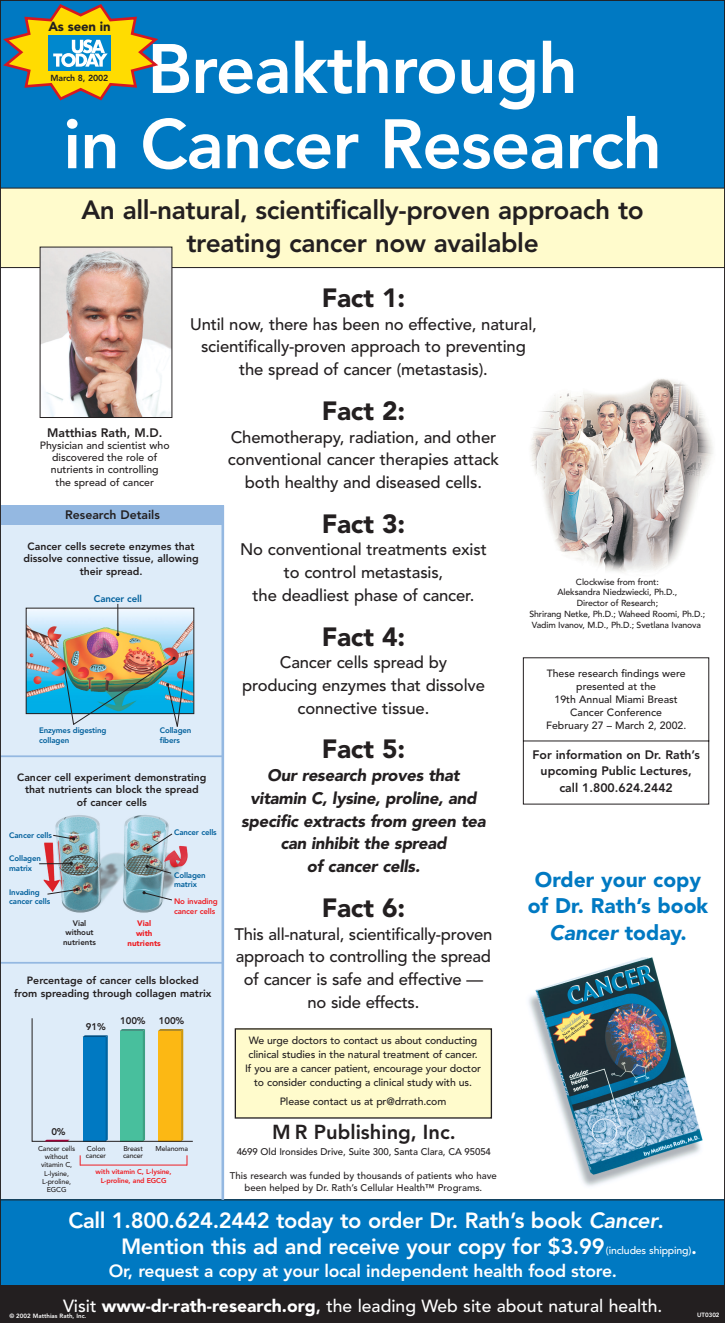
<style>
.page{position:relative;width:725px;height:1323px;background:#fff}
.page>*{position:absolute;margin:0;border:0;box-sizing:border-box;transform-origin:0 0}
.t1{font:800 69.12px/75.2px "Avenir";letter-spacing:-.015em;color:#fff;text-align:center}
.t2{font:800 26.25px/32.4px "Avenir";letter-spacing:-.015em;color:#231f20;text-align:center}
.t3{font:900 26.25px "Avenir";letter-spacing:-.01em;color:#231f20}
.t4{font:800 21.88px/26.2px "Avenir";letter-spacing:-.015em;color:#fff;text-align:center}
.t5{font:900 21px/26.2px "Avenir";color:#0079c2;text-align:center}
.t6{font:800 20.12px "Avenir";color:#231f20}
.t7{font:800 17.5px/34.8px "Avenir";letter-spacing:-.015em;color:#fff;text-align:center}
.t8{font:500 16.62px/22.8px "Avenir";letter-spacing:-.01em;color:#231f20;text-align:center}
.t9{font:900 16.62px/22.8px "Avenir";color:#231f20;text-align:center}
.t10{font:900 13.12px "Avenir";letter-spacing:-.015em;color:#231f20}
.t11{font:800 12.25px/16.6px "Avenir";color:#231f20;text-align:center}
.t12{font:500 10.5px/13px "Avenir";letter-spacing:-.01em;color:#231f20;text-align:center}
.t13{font:800 10.5px/12.6px "Avenir";color:#231f20;text-align:center}
.t14{font:500 10.5px "Avenir";letter-spacing:-.015em;color:#fff}
.t15{font:500 9.62px/12.2px "Avenir";color:#231f20;text-align:center}
.t16{font:800 9.62px "Avenir";letter-spacing:-.015em;color:#231f20}
.t17{font:800 9.62px "Avenir";letter-spacing:-.015em;color:#005f9b}
.t18{font:500 8.75px/10.9px "Avenir";letter-spacing:-.015em;color:#231f20;text-align:center}
.t19{font:800 8.75px "Avenir";letter-spacing:-.015em;color:#231f20}
.t20{font:800 7.88px/9.5px "Avenir";letter-spacing:-.015em;color:#005f9b}
.t21{font:800 7.88px/9.5px "Avenir";letter-spacing:-.015em;color:#ee1d23}
.t22{font:800 7.88px/9.5px "Avenir";color:#231f20;text-align:center}
.t23{font:900 7.88px/9.8px "Avenir";color:#ee1d23;text-align:center}
.t24{font:500 7px/8.3px "Avenir";letter-spacing:-.015em;color:#231f20}
.t25{font:800 7px/8.4px "Avenir";letter-spacing:-.015em;color:#ee1d23;text-align:center}
.t26{font:800 6.12px "Avenir";color:#fff}
.s1{font-weight:500}
.s2{font-weight:900}
.s3{font-weight:800;font-size:20.12px}
</style>
<div class="page">
<img style="left:2px;top:525px;width:219px;height:675px">
<div style="left:0;top:1200px;width:724px;height:123px;background:#0079c2"></div>
<div style="left:0;top:1286px;width:724px;height:37px;background:#231f20"></div>
<hr style="left:1px;top:1200px;width:723px;height:1px;background:#231f20">
<div style="left:0;top:185px;width:724px;height:83px;background:#fffbcc"></div>
<div style="left:0;top:0;width:724px;height:188px;background:#0079c2"></div>
<hr style="left:0;top:188px;width:724px;height:1px;background:#231f20">
<hr style="left:0;top:267px;width:724px;height:1px;background:#231f20">
<img style="left:529px;top:957px;width:174px;height:229px">
<img style="left:531px;top:378px;width:182px;height:195px">
<svg style="left:32px;top:1018px;width:161px;height:124px;background:#accbc0"></svg>
<hr style="left:0;top:962px;width:223px;height:2px;background:#94b8e1">
<hr style="left:39px;top:863px;width:32px;height:1px;background:#231f20">
<svg style="left:52px;top:834px;width:23px;height:6px"></svg>
<svg style="left:146px;top:833px;width:27px;height:18px"></svg>
<svg style="left:145px;top:865px;width:27px;height:9px"></svg>
<svg style="left:142px;top:891px;width:31px;height:10px"></svg>
<svg style="left:46px;top:888px;width:33px;height:7px"></svg>
<hr style="left:0;top:755px;width:223px;height:2px;background:#94b8e1">
<div style="left:235px;top:1029px;width:256px;height:89px;background:#fffbcc"></div>
<div style="left:235px;top:1028px;width:257px;height:91px;border:1px solid #231f20"></div>
<img style="left:28px;top:610px;width:164px;height:102px">
<hr style="left:117px;top:604px;width:1px;height:31px;background:#231f20">
<img style="left:63px;top:653px;width:125px;height:75px">
<hr style="left:80px;top:1165px;width:107px;height:1px;background:#ee1d23">
<div style="left:1px;top:505px;width:222px;height:20px;background:#94b8e1"></div>
<hr style="left:221px;top:506px;width:3px;height:694px;background:#94b8e1">
<svg style="left:522px;top:657px;width:188px;height:148px"></svg>
<img style="left:42px;top:249px;width:128px;height:167px">
<svg style="left:3px;top:4px;width:155px;height:97px"></svg>
<p class="t10" style="left:48px;top:21px;width:64px">As seen in</p>
<h1 class="t1" style="left:63px;top:37px;width:600px">Breakthrough<br>in Cancer Research</h1>
<h2 class="t2" style="left:81px;top:196px;width:564px">An all-natural, scientifically-proven approach to treating cancer now available</h2>
<p class="t19" style="left:50px;top:74px;width:59px">March 8, 2002</p>
<h2 class="t3" style="left:322px;top:287px;width:85px">Fact 1:</h2>
<p class="t8" style="left:190px;top:314px;width:348px">Until now, there has been no effective, natural, scientifically-proven approach to preventing the spread of cancer (metastasis).</p>
<h2 class="t3" style="left:322px;top:400px;width:85px">Fact 2:</h2>
<p class="t8" style="left:228px;top:427px;width:272px">Chemotherapy, radiation, and other conventional cancer therapies attack both healthy and diseased cells.</p>
<h2 class="t3" style="left:322px;top:513px;width:85px">Fact 3:</h2>
<p class="t8" style="left:240px;top:540px;width:248px">No conventional treatments exist to control metastasis,<br>the deadliest phase of cancer.</p>
<h2 class="t3" style="left:322px;top:626px;width:85px">Fact 4:</h2>
<p class="t8" style="left:242px;top:653px;width:244px">Cancer cells spread by producing enzymes that dissolve connective tissue.</p>
<h2 class="t3" style="left:322px;top:739px;width:85px">Fact 5:</h2>
<p class="t9" style="left:241px;top:765px;width:248px">Our research proves that vitamin C, lysine, proline, and specific extracts from green tea can inhibit the spread<br>of cancer cells.</p>
<h2 class="t3" style="left:322px;top:897px;width:85px">Fact 6:</h2>
<p class="t8" style="left:234px;top:924px;width:259px">This all-natural, scientifically-proven approach to controlling the spread of cancer is safe and effective — no side effects.</p>
<p class="t11" style="left:47px;top:425px;width:117px">Matthias Rath, M.D.</p>
<p class="t12" style="left:40px;top:440px;width:131px;line-height:12.2px">Physician and scientist who discovered the role of nutrients in controlling<br>the spread of cancer</p>
<p class="t11" style="left:65px;top:508px;width:96px">Research Details</p>
<p class="t13" style="left:24px;top:541px;width:176px">Cancer cells secrete enzymes that dissolve connective tissue, allowing their spread.</p>
<p class="t18" style="left:529px;top:577px;width:177px">Clockwise from front:<br>Aleksandra Niedzwiecki, Ph.D.,<br>Director of Research;<br>Shrirang Netke, Ph.D.; Waheed Roomi, Ph.D.; Vadim Ivanov, M.D., Ph.D.; Svetlana Ivanova</p>
<p class="t17" style="left:94px;top:595px;width:50px">Cancer cell</p>
<p class="t12" style="left:546px;top:667px;width:142px">These research findings were presented at the<br>19th Annual Miami Breast<br>Cancer Conference<br>February 27 – March 2, 2002.</p>
<p class="t11" style="left:532px;top:747px;width:169px">For information on Dr. Rath’s upcoming Public Lectures, call 1.800.624.2442</p>
<p class="t20" style="left:39px;top:727px;width:69px">Enzymes digesting collagen</p>
<p class="t20" style="left:160px;top:727px;width:33px">Collagen fibers</p>
<p class="t13" style="left:17px;top:771px;width:191px">Cancer cell experiment demonstrating that nutrients can block the spread<br>of cancer cells</p>
<p class="t20" style="left:174px;top:829px;width:44px">Cancer cells</p>
<p class="t20" style="left:174px;top:871px;width:33px">Collagen matrix</p>
<p class="t20" style="left:9px;top:831px;width:44px">Cancer cells</p>
<p class="t20" style="left:9px;top:855px;width:33px">Collagen matrix</p>
<p class="t20" style="left:9px;top:888px;width:43px">Invading cancer cells</p>
<p class="t5" style="left:527px;top:869px;width:182px">Order your copy of Dr. Rath’s book<br>Cancer today.</p>
<p class="t21" style="left:174px;top:897px;width:45px">No invading cancer cells</p>
<p class="t22" style="left:63px;top:919px;width:34px">Vial without nutrients</p>
<p class="t23" style="left:127px;top:919px;width:35px">Vial<br>with nutrients</p>
<p class="t13" style="left:14px;top:975px;width:199px">Percentage of cancer cells blocked from spreading through collagen matrix</p>
<p class="t16" style="left:86px;top:1023px;width:21px">91%</p>
<p class="t16" style="left:120px;top:1017px;width:27px">100%</p>
<p class="t16" style="left:159px;top:1017px;width:27px">100%</p>
<p class="t16" style="left:51px;top:1128px;width:16px">0%</p>
<p class="t24" style="left:38px;top:1145px;width:39px;text-align:center">Cancer cells without vitamin C,<br>L-lysine,<br>L-proline,<br>EGCG</p>
<p class="t24" style="left:86px;top:1146px;width:22px;line-height:7px">Colon cancer</p>
<p class="t24" style="left:123px;top:1146px;width:22px;line-height:7px">Breast cancer</p>
<p class="t24" style="left:155px;top:1145px;width:34px">Melanoma</p>
<p class="t25" style="left:95px;top:1168px;width:78px">with vitamin C, L-lysine,<br>L-proline, and EGCG</p>
<p class="t12" style="left:245px;top:1035px;width:237px;line-height:14px">We urge doctors to contact us about conducting clinical studies in the natural treatment of cancer.<br>If you are a cancer patient, encourage your doctor to consider conducting a clinical study with us.</p>
<p class="t12" style="left:280px;top:1096px;width:168px">Please contact us at pr@drrath.com</p>
<p class="t6" style="left:272px;top:1124px;width:185px">M R Publishing, Inc.</p>
<p class="t15" style="left:237px;top:1147px;width:256px">4699 Old Ironsides Drive, Suite 300, Santa Clara, CA 95054</p>
<p class="t15" style="left:230px;top:1171px;width:268px">This research was funded by thousands of patients who have been helped by Dr. Rath’s Cellular Health™ Programs.</p>
<h3 class="t4" style="left:68px;top:1209px;width:597px">Call 1.800.624.2442 today to order Dr. Rath’s book Cancer.<br>Mention this ad and receive your copy for $3.99</h3>
<p class="t7" style="left:63px;top:1255px;width:600px">Or, request a copy at your local independent health food store.<br><span class="s1">Visit</span> <span class="s2">www-dr-rath-research.org</span>, <span class="s1">the leading Web site about natural health.</span></p>
<p class="t14" style="left:605px;top:1246px;width:93px">(includes shipping)<span class="s3">.</span></p>
<p class="t26" style="left:9px;top:1313px;width:79px">© 2002 Matthias Rath, Inc.</p>
<p class="t26" style="left:697px;top:1313px;width:24px">UT0302</p>
</div>
